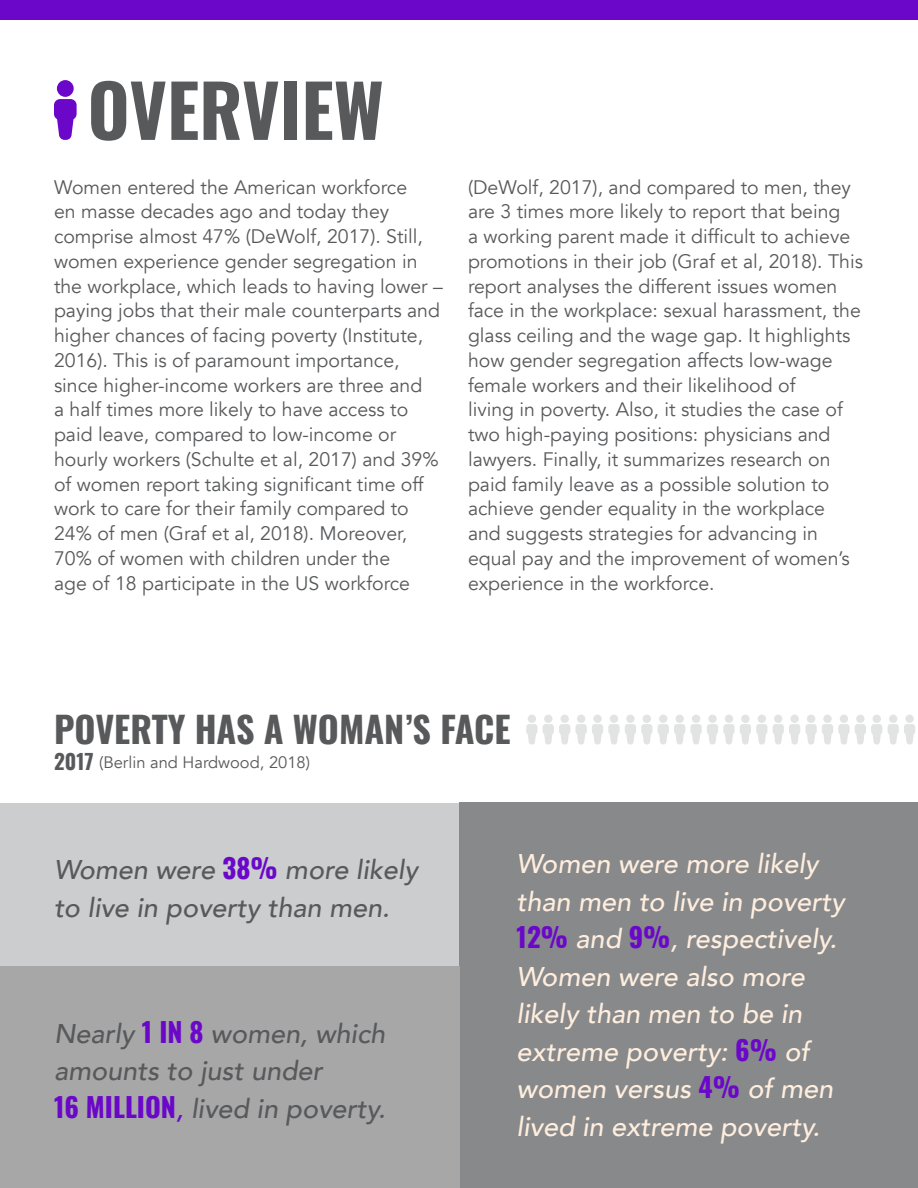
<style>
.page{position:relative;width:918px;height:1188px;background:#fff}
.page>*{position:absolute;margin:0;border:0;box-sizing:border-box;transform-origin:0 0}
.Headline_One{font:700 72px "Oswald";color:#58595b}
.Subheadline{font:700 36px "Oswald";color:#58595b}
.Pull-Out{font:italic 500 27px/37.5px "Avenir";color:#ffeede}
.Pull-Out-2{font:italic 500 27px/37.5px "Avenir";color:#58595b}
.Body_Copy{font:19.5px/24.8px "Avenir";color:#58595b}
.Subheadline-2{font:16.5px "Avenir";color:#58595b}
.s1{font-family:"Oswald";font-weight:700;font-size:21px}
.s2{font-family:"Oswald";font-weight:700;font-style:normal;color:#6b07c9}
.s3{color:#6b07c9}
</style>
<div class="page">
<div style="left:0;top:803px;width:459px;height:164px;background:#cbcdce"></div>
<div style="left:459px;top:803px;width:459px;height:385px;background:#88898b"></div>
<div style="left:0;top:967px;width:460px;height:221px;background:#a7a7a8"></div>
<div style="left:0;top:0;width:918px;height:20px;background:#6b07c9"></div>
<div style="left:840px;top:715px;width:8px;height:8px;background:#e2e3e3;border-radius:50%"></div>
<div style="left:774px;top:715px;width:8px;height:8px;background:#e2e3e3;border-radius:50%"></div>
<div style="left:643px;top:715px;width:8px;height:8px;background:#e2e3e3;border-radius:50%"></div>
<div style="left:905px;top:715px;width:9px;height:8px;background:#e2e3e3;border-radius:50%"></div>
<div style="left:708px;top:715px;width:9px;height:8px;background:#e2e3e3;border-radius:50%"></div>
<div style="left:577px;top:715px;width:8px;height:8px;background:#e2e3e3;border-radius:50%"></div>
<div style="left:807px;top:715px;width:8px;height:8px;background:#e2e3e3;border-radius:50%"></div>
<div style="left:741px;top:715px;width:9px;height:8px;background:#e2e3e3;border-radius:50%"></div>
<div style="left:610px;top:715px;width:8px;height:8px;background:#e2e3e3;border-radius:50%"></div>
<div style="left:873px;top:715px;width:8px;height:8px;background:#e2e3e3;border-radius:50%"></div>
<div style="left:675px;top:715px;width:9px;height:8px;background:#e2e3e3;border-radius:50%"></div>
<div style="left:544px;top:715px;width:8px;height:8px;background:#e2e3e3;border-radius:50%"></div>
<div style="left:823px;top:715px;width:9px;height:8px;background:#e2e3e3;border-radius:50%"></div>
<div style="left:758px;top:715px;width:8px;height:8px;background:#e2e3e3;border-radius:50%"></div>
<div style="left:626px;top:715px;width:9px;height:8px;background:#e2e3e3;border-radius:50%"></div>
<div style="left:889px;top:715px;width:8px;height:8px;background:#e2e3e3;border-radius:50%"></div>
<svg style="left:888px;top:724px;width:27px;height:20px"></svg>
<div style="left:692px;top:715px;width:8px;height:8px;background:#e2e3e3;border-radius:50%"></div>
<div style="left:561px;top:715px;width:8px;height:8px;background:#e2e3e3;border-radius:50%"></div>
<div style="left:790px;top:715px;width:9px;height:8px;background:#e2e3e3;border-radius:50%"></div>
<div style="left:725px;top:715px;width:8px;height:8px;background:#e2e3e3;border-radius:50%"></div>
<div style="left:593px;top:715px;width:9px;height:8px;background:#e2e3e3;border-radius:50%"></div>
<svg style="left:543px;top:724px;width:109px;height:20px"></svg>
<div style="left:856px;top:715px;width:9px;height:8px;background:#e2e3e3;border-radius:50%"></div>
<svg style="left:773px;top:724px;width:109px;height:20px"></svg>
<div style="left:659px;top:715px;width:8px;height:8px;background:#e2e3e3;border-radius:50%"></div>
<svg style="left:658px;top:724px;width:109px;height:20px"></svg>
<div style="left:528px;top:715px;width:8px;height:8px;background:#e2e3e3;border-radius:50%"></div>
<svg style="left:526px;top:724px;width:11px;height:20px"></svg>
<div style="left:57px;top:80px;width:17px;height:17px;background:#6b07c9;border-radius:50%"></div>
<svg style="left:54px;top:99px;width:23px;height:41px"></svg>
<p class="Headline_One" style="left:88px;top:73px;width:298px">OVERVIEW</p>
<p class="Body_Copy" style="left:54px;top:175px;width:390px">Women entered the American workforce<br>en masse decades ago and today they comprise almost 47% (DeWolf, 2017). Still, women experience gender segregation in the workplace, which leads to having lower – paying jobs that their male counterparts and higher chances of facing poverty (Institute, 2016). This is of paramount importance, since higher-income workers are three and<br>a half times more likely to have access to paid leave, compared to low-income or hourly workers (Schulte et al, 2017) and 39% of women report taking significant time off work to care for their family compared to 24% of men (Graf et al, 2018). Moreover, 70% of women with children under the<br>age of 18 participate in the US workforce</p>
<p class="Body_Copy" style="left:468px;top:175px;width:397px">(DeWolf, 2017), and compared to men, they are 3 times more likely to report that being<br>a working parent made it difficult to achieve promotions in their job (Graf et al, 2018). This report analyses the different issues women face in the workplace: sexual harassment, the glass ceiling and the wage gap. It highlights how gender segregation affects low-wage female workers and their likelihood of<br>living in poverty. Also, it studies the case of two high-paying positions: physicians and lawyers. Finally, it summarizes research on paid family leave as a possible solution to achieve gender equality in the workplace<br>and suggests strategies for advancing in equal pay and the improvement of women’s experience in the workforce.</p>
<p class="Subheadline" style="left:54px;top:711px;width:458px">POVERTY HAS A WOMAN’S FACE</p>
<p class="Subheadline-2" style="left:54px;top:753px;width:257px"><span class="s1">2017</span> (Berlin and Hardwood, 2018)</p>
<p class="Pull-Out-2" style="left:54px;top:852px;width:365px">Women were <span class="s2">38%</span> more likely to live in poverty than men.</p>
<p class="Pull-Out" style="left:517px;top:845px;width:330px">Women were more likely than men to live in poverty<br><span class="s2">12%</span> and <span class="s2">9%</span>, respectively.<br>Women were also more likely than men to be in extreme poverty: <span class="s2">6%</span> of women versus <span class="s2">4%</span> of men lived in extreme poverty.</p>
<p class="Pull-Out-2" style="left:54px;top:1015px;width:333px">Nearly <span class="s2">1 IN 8</span> women, which amounts to just under<br><span class="s2">16 MILLION</span><span class="s3">,</span> lived in poverty.</p>
</div>
